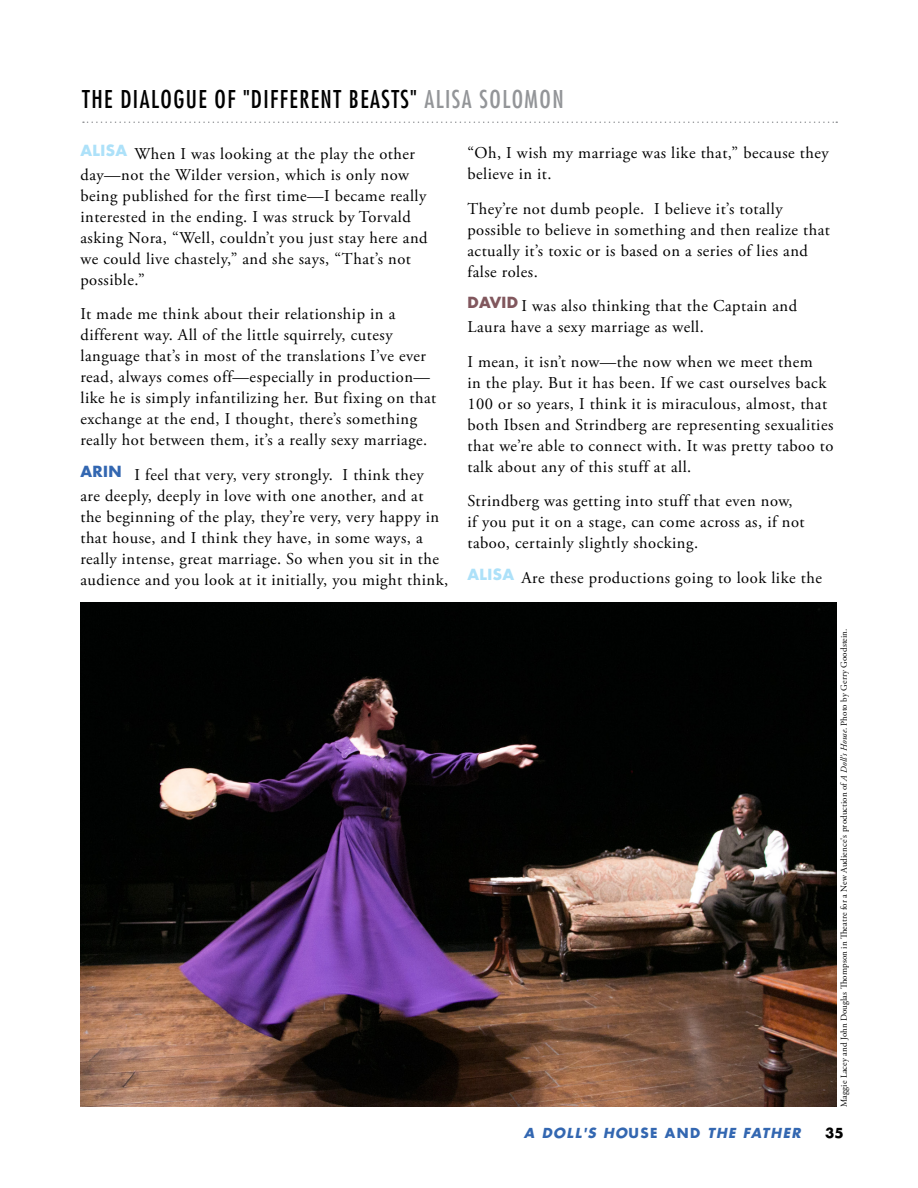
<style>
.page{position:relative;width:918px;height:1188px;background:#fff}
.page>*{position:absolute;margin:0;border:0;box-sizing:border-box;transform-origin:0 0}
.t1{font:condensed 24px "Futura LT";letter-spacing:.06em;color:#000}
.t2{font:16.5px/21px "Adobe Garamond Pro";letter-spacing:.03em;color:#000}
.t3{font:italic 700 13.5px "Futura LT";color:#3367b1}
.t4{font:700 13.5px "Futura LT";color:#000}
.t5{font:9px "Adobe Garamond Pro";letter-spacing:.01em;color:#000}
.s1{color:#939598}
.s2{font-style:italic}
.s3{font-style:normal}
</style>
<div class="page">
<svg style="left:83px;top:122px;width:754px;height:1px"></svg>
<img style="left:80px;top:603px;width:756px;height:504px">
<h1 class="t1" style="left:82px;top:85px;width:483px">THE DIALOGUE OF "DIFFERENT BEASTS" <span class="s1">ALISA SOLOMON</span></h1>
<p class="t2" style="left:80px;top:144px;width:349px"><sup>ALISA</sup> When I was looking at the play the other day—not the Wilder version, which is only now being published for the first time—I became really interested in the ending. I was struck by Torvald asking Nora, “Well, couldn’t you just stay here and we could live chastely,” and she says, “That’s not possible.”</p>
<p class="t2" style="left:80px;top:304px;width:357px">It made me think about their relationship in a different way. All of the little squirrely, cutesy language that’s in most of the translations I’ve ever read, always comes off—especially in production— like he is simply infantilizing her. But fixing on that exchange at the end, I thought, there’s something really hot between them, it’s a really sexy marriage.</p>
<p class="t2" style="left:80px;top:465px;width:369px"><sup>ARIN</sup> I feel that very, very strongly. I think they<br>are deeply, deeply in love with one another, and at the beginning of the play, they’re very, very happy in that house, and I think they have, in some ways, a really intense, great marriage. So when you sit in the audience and you look at it initially, you might think,</p>
<p class="t2" style="left:467px;top:143px;width:363px">“Oh, I wish my marriage was like that,” because they believe in it.</p>
<p class="t2" style="left:467px;top:199px;width:364px">They’re not dumb people. I believe it’s totally possible to believe in something and then realize that actually it’s toxic or is based on a series of lies and false roles.</p>
<p class="t2" style="left:467px;top:296px;width:331px"><sup>DAVID</sup> I was also thinking that the Captain and<br>Laura have a sexy marriage as well.</p>
<p class="t2" style="left:467px;top:352px;width:368px">I mean, it isn’t now—the now when we meet them<br>in the play. But it has been. If we cast ourselves back 100 or so years, I think it is miraculous, almost, that both Ibsen and Strindberg are representing sexualities that we’re able to connect with. It was pretty taboo to talk about any of this stuff at all.</p>
<p class="t2" style="left:467px;top:491px;width:339px">Strindberg was getting into stuff that even now, if you put it on a stage, can come across as, if not taboo, certainly slightly shocking.</p>
<p class="t2" style="left:467px;top:568px;width:356px"><sup>ALISA</sup> Are these productions going to look like the</p>
<p class="t5" style="left:839px;top:1107px;width:480px;rotate:-90deg">Maggie Lacey and John Douglas Thompson in Theatre for a New Audience's production of <span class="s2">A Doll's House</span>. Photo by Gerry Goodstein.</p>
<p class="t3" style="left:524px;top:1124px;width:281px">A DOLL'S HO<span class="s3">U S E A N D</span> THE FATHER</p>
<p class="t4" style="left:825px;top:1124px;width:20px">35</p>
</div>
